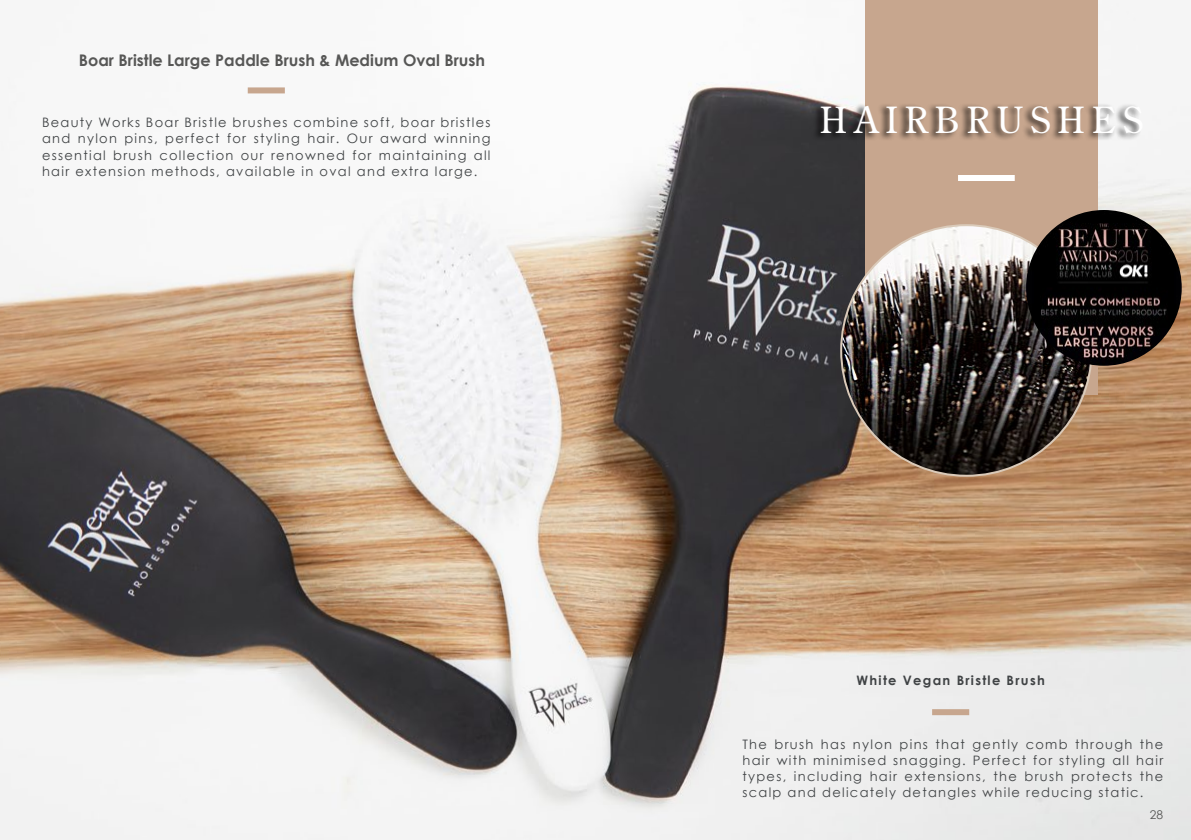
<style>
.page{position:relative;width:1191px;height:840px;background:#fff}
.page>*{position:absolute;margin:0;border:0;box-sizing:border-box;transform-origin:0 0}
.t1{font:36px "Century Old Style Std";letter-spacing:.2em;color:#fff}
.t2{font:700 16px "Century Gothic";color:#575756}
.t3{font:13px/16px "Century Gothic";letter-spacing:.1em;color:#404345;text-align:justify}
.t4{font:700 13px "Century Gothic";letter-spacing:.1em;color:#404345}
.t5{font:12px "Century Gothic";color:#575756}
</style>
<div class="page">
<img style="left:0;top:0;width:1191px;height:839px">
<div style="left:865px;top:0;width:232px;height:394px;background:#c7a68e"></div>
<div style="left:810px;top:102px;width:331px;height:38px;background:#000;opacity:.75"></div>
<img style="left:841px;top:225px;width:250px;height:250px;border-radius:125px">
<div style="left:958px;top:175px;width:56px;height:6px;background:#fff"></div>
<img style="left:1026px;top:210px;width:155px;height:155px;border-radius:78px">
<div style="left:248px;top:87px;width:37px;height:6px;background:#c7a68e"></div>
<svg style="left:932px;top:708px;width:37px;height:6px"></svg>
<p class="t2" style="left:79px;top:48px;width:408px">Boar Bristle Large Paddle Brush &amp; Medium Oval Brush</p>
<p class="t3" style="left:42px;top:114px;width:450px">Beauty Works Boar Bristle brushes combine soft, boar bristles</p>
<p class="t3" style="left:42px;top:130px;width:450px">and nylon pins, perfect for styling hair. Our award winning essential brush collection our renowned for maintaining all hair extension methods, available in oval and extra large.</p>
<h1 class="t1" style="left:819px;top:96px;width:325px">HAIRBRUSHES</h1>
<p class="t4" style="left:856px;top:670px;width:190px">White Vegan Bristle Brush</p>
<p class="t3" style="left:742px;top:735px;width:422px">The brush has nylon pins that gently comb through the hair with minimised snagging. Perfect for styling all hair types, including hair extensions, the brush protects the scalp and delicately detangles while reducing static.</p>
<p class="t5" style="left:1150px;top:806px;width:15px">28</p>
</div>
